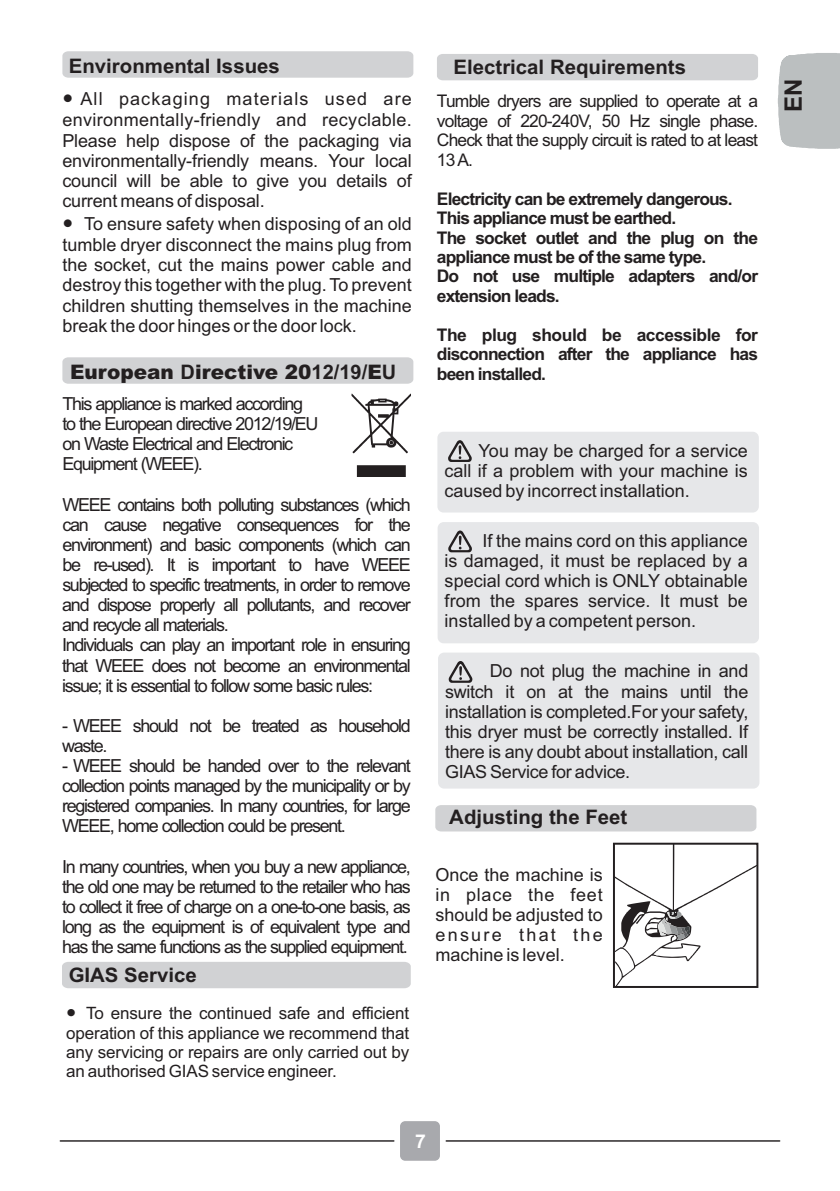
<style>
.page{position:relative;width:840px;height:1191px;background:#fff}
.page>*{position:absolute;margin:0;border:0;box-sizing:border-box;transform-origin:0 0}
.t1{font:700 24px "Arial";color:#231f20}
.t2{font:700 20px "Arial";color:#231f20}
.t3{font:900 20px "Arial";color:#231f20}
.t4{font:700 19px "Arial";color:#fff}
.t5{font:18px/20.2px "Arial";letter-spacing:-.075em;color:#231f20;text-align:justify}
.t6{font:700 17.4px/19.4px "Arial";letter-spacing:-.045em;color:#231f20}
.t7{font:17.4px/19.4px "Arial";letter-spacing:-.045em;color:#231f20;text-align:justify}
.t8{font:17px/19.4px "Arial";letter-spacing:-.01em;color:#231f20;text-align:justify}
.s1{font-family:"Arial Unicode MS"}
.s2{font-weight:700}
</style>
<div class="page">
<svg style="left:777px;top:53px;width:62px;height:96px;background:#bfc3c4"></svg>
<svg style="left:62px;top:51px;width:351px;height:27px;background:#d2d3d5"></svg>
<svg style="left:62px;top:357px;width:351px;height:27px;background:#d2d3d5"></svg>
<svg style="left:351px;top:394px;width:60px;height:83px"></svg>
<div style="left:437px;top:54px;width:320px;height:26px;background:#d1d2d4"></div>
<div style="left:437px;top:432px;width:321px;height:80px;background:#e6e7e9;border-radius:6px"></div>
<svg style="left:448px;top:440px;width:23px;height:22px"></svg>
<div style="left:437px;top:522px;width:321px;height:121px;background:#e6e7e9;border-radius:6px"></div>
<svg style="left:448px;top:530px;width:23px;height:22px"></svg>
<div style="left:438px;top:652px;width:321px;height:136px;background:#e6e7e9;border-radius:6px"></div>
<svg style="left:448px;top:661px;width:24px;height:22px"></svg>
<div style="left:62px;top:962px;width:348px;height:26px;background:#d1d2d4"></div>
<div style="left:435px;top:805px;width:321px;height:26px;background:#d1d2d4"></div>
<div style="left:612px;top:842px;width:146px;height:146px;border:2px solid #231f20"></div>
<svg style="left:613px;top:843px;width:145px;height:144px"></svg>
<hr style="left:60px;top:1140px;width:333px;height:1px;background:#231f20">
<hr style="left:446px;top:1140px;width:333px;height:1px;background:#231f20">
<div style="left:400px;top:1121px;width:39px;height:39px;background:#a8a9ad;border-radius:5px"></div>
<p class="t2" style="left:69px;top:58px;width:212px">Environmental Issues</p>
<p class="t5" style="left:62px;top:90px;width:351px"><span class="s1">●</span> All packaging materials used are environmentally-friendly and recyclable.<br>Please help dispose of the packaging via environmentally-friendly means. Your local council will be able to give you details of current means of disposal.</p>
<p class="t5" style="left:62px;top:215px;width:351px"><span class="s1">●</span> To ensure safety when disposing of an old tumble dryer disconnect the mains plug from the socket, cut the mains power cable and destroy this together with the plug. To prevent children shutting themselves in the machine break the door hinges or the door lock.</p>
<p class="t3" style="left:70px;top:364px;width:327px">European <span class="s2">D</span>irective 20<span class="s2">12/19</span>/E<span class="s2">U</span></p>
<p class="t5" style="left:62px;top:395px;width:257px;text-align:left">This appliance is marked according to the European directive 2012/19/EU on Waste Electrical and Electronic<br>Equipment (WEEE).</p>
<p class="t5" style="left:62px;top:496px;width:350px;text-align:left">WEEE contains both polluting substances (which can cause negative consequences for the environment) and basic components (which can be re-used). It is important to have WEEE subjected to specific treatments, in order to remove and dispose properly all pollutants, and recover and recycle all materials.<br>Individuals can play an important role in ensuring that WEEE does not become an environmental issue; it is essential to follow some basic rules:</p>
<p class="t5" style="left:62px;top:717px;width:350px">- WEEE should not be treated as household waste.</p>
<p class="t5" style="left:62px;top:757px;width:350px">- WEEE should be handed over to the relevant collection points managed by the municipality or by registered companies. In many countries, for large WEEE, home collection could be present.</p>
<p class="t5" style="left:62px;top:858px;width:350px">In many countries, when you buy a new appliance, the old one may be returned to the retailer who has to collect it free of charge on a one-to-one basis, as long as the equipment is of equivalent type and has the same functions as the supplied equipment.</p>
<p class="t2" style="left:69px;top:967px;width:130px">GIAS Service</p>
<p class="t8" style="left:66px;top:1005px;width:344px"><span class="s1">●</span> To ensure the continued safe and efficient operation of this appliance we recommend that any servicing or repairs are only carried out by an authorised GIAS service engineer.</p>
<p class="t2" style="left:453px;top:60px;width:234px">Electrical Requirements</p>
<p class="t7" style="left:436px;top:93px;width:322px">Tumble dryers are supplied to operate at a voltage of 220-240V, 50 Hz single phase.<br>Check that the supply circuit is rated to at least 13 A.</p>
<p class="t6" style="left:436px;top:190px;width:322px">Electricity can be extremely dangerous.<br>This appliance must be earthed.<br>The socket outlet and the plug on the appliance must be of the same type.<br>Do not use multiple adapters and/or extension leads.</p>
<p class="t6" style="left:436px;top:326px;width:322px;text-align:justify">The plug should be accessible for disconnection after the appliance has been installed.</p>
<p class="t5" style="left:444px;top:442px;width:304px;text-indent:34px">You may be charged for a service call if a problem with your machine is caused by incorrect installation.</p>
<p class="t5" style="left:444px;top:532px;width:304px;text-indent:38px">If the mains cord on this appliance is damaged, it must be replaced by a special cord which is ONLY obtainable from the spares service. It must be installed by a competent person.</p>
<p class="t5" style="left:445px;top:662px;width:304px;text-indent:45px">Do not plug the machine in and switch it on at the mains until the installation is completed.For your safety, this dryer must be correctly installed. If there is any doubt about installation, call GIAS Service for advice.</p>
<p class="t2" style="left:449px;top:810px;width:179px">Adjusting the Feet</p>
<p class="t5" style="left:435px;top:866px;width:169px">Once the machine is in place the feet should be adjusted to ensure that the machine is level.</p>
<p class="t4" style="left:415px;top:1134px;width:12px">7</p>
<h1 class="t1" style="left:783px;top:112px;width:35px;rotate:-90deg">EN</h1>
</div>
